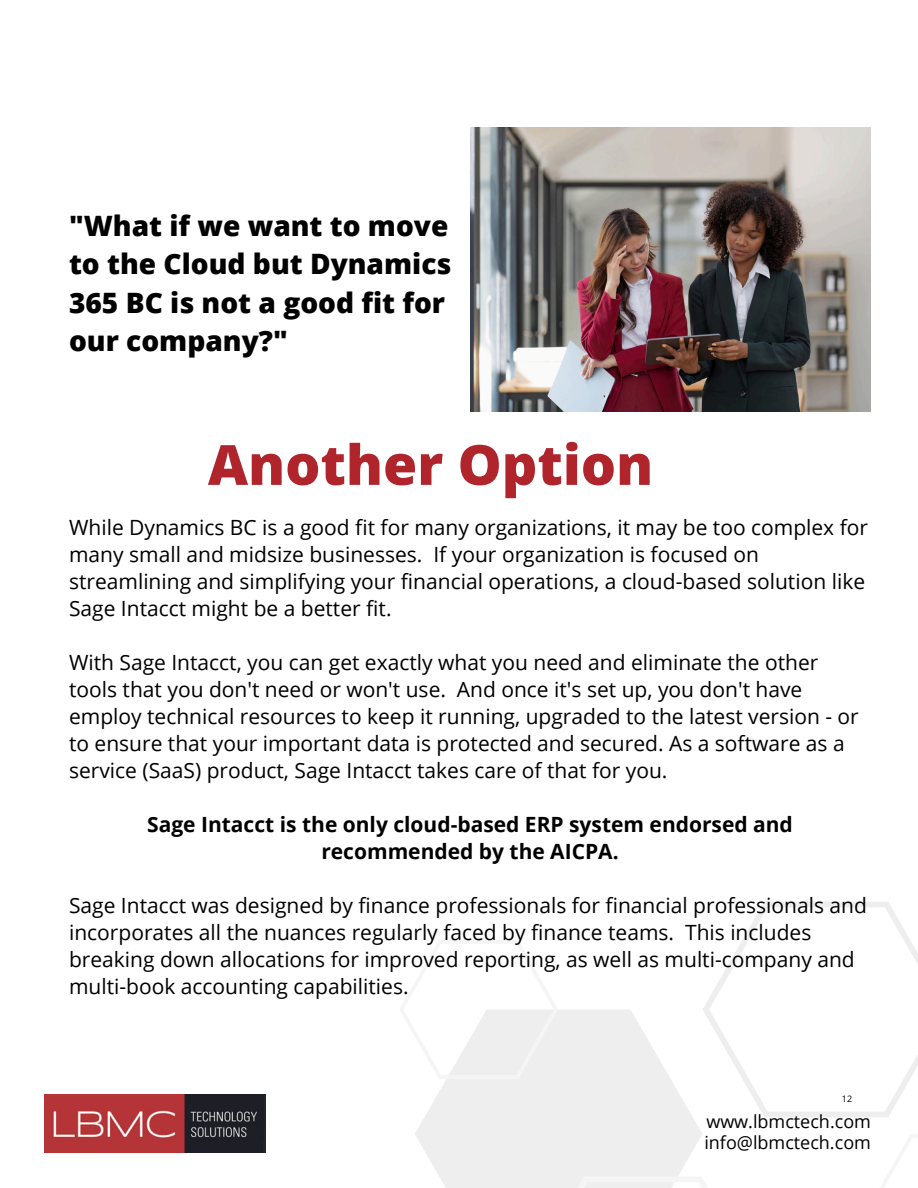
<style>
.page{position:relative;width:918px;height:1188px;background:#fff}
.page>*{position:absolute;margin:0;border:0;box-sizing:border-box;transform-origin:0 0}
.t1{font:800 55.35px "Open Sans";color:#b0252c}
.t2{font:800 28.05px/38.2px "Open Sans";color:#000}
.t3{font:21px/27px "Open Sans";color:#000}
.t4{font:700 21px/27px "Open Sans";color:#000;text-align:center}
.t5{font:18px "Open Sans";color:#000}
.t6{font:9px "Open Sans";color:#000}
</style>
<div class="page">
<svg style="left:415px;top:1010px;width:287px;height:178px;fill:#eee"></svg>
<svg style="left:525px;top:1177px;width:177px;height:11px"></svg>
<svg style="left:703px;top:902px;width:215px;height:215px"></svg>
<svg style="left:415px;top:1010px;width:143px;height:69px"></svg>
<img style="left:45px;top:1094px;width:220px;height:59px">
<img style="left:470px;top:127px;width:401px;height:285px">
<p class="t2" style="left:69px;top:206px;width:384px">"What if we want to move to the Cloud but Dynamics<br>365 BC is not a good fit for our company?"</p>
<h4 class="t1" style="left:208px;top:426px;width:447px">Another Option</h4>
<h2 class="t3" style="left:69px;top:513px;width:801px">While Dynamics BC is a good fit for many organizations, it may be too complex for many small and midsize businesses. If your organization is focused on streamlining and simplifying your financial operations, a cloud-based solution like Sage Intacct might be a better fit.</h2>
<p class="t3" style="left:69px;top:648px;width:791px">With Sage Intacct, you can get exactly what you need and eliminate the other tools that you don't need or won't use. And once it's set up, you don't have employ technical resources to keep it running, upgraded to the latest version - or to ensure that your important data is protected and secured. As a software as a service (SaaS) product, Sage Intacct takes care of that for you.</p>
<h1 class="t4" style="left:147px;top:810px;width:647px">Sage Intacct is the only cloud-based ERP system endorsed and recommended by the AICPA.</h1>
<h4 class="t3" style="left:69px;top:891px;width:799px">Sage Intacct was designed by finance professionals for financial professionals and incorporates all the nuances regularly faced by finance teams. This includes breaking down allocations for improved reporting, as well as multi-company and multi-book accounting capabilities.</h4>
<p class="t6" style="left:842px;top:1093px;width:12px">12</p>
<p class="t5" style="left:706px;top:1109px;width:166px">www.lbmctech.com</p>
<p class="t5" style="left:704px;top:1130px;width:168px">info@lbmctech.com</p>
</div>
